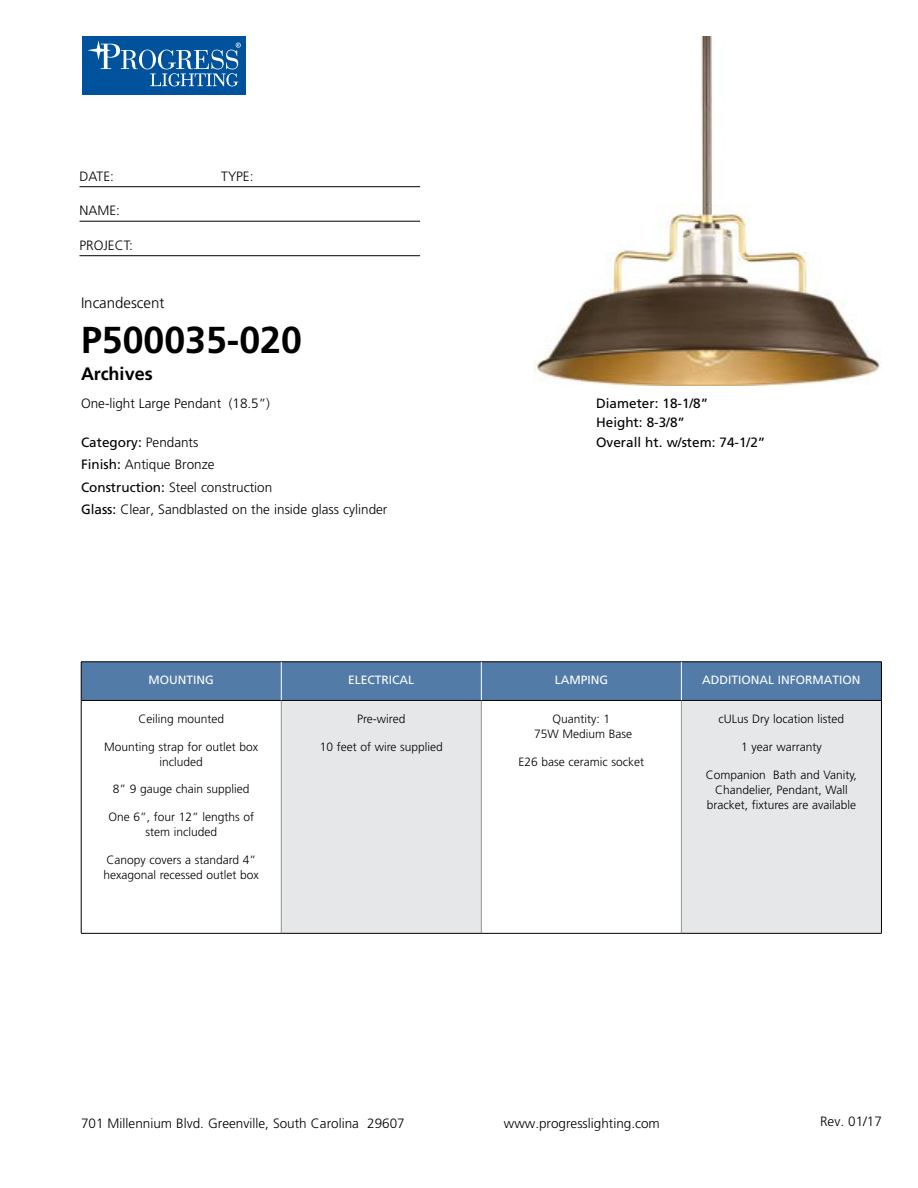
<style>
.page{position:relative;width:918px;height:1188px;background:#fff}
.page>*{position:absolute;margin:0;border:0;box-sizing:border-box;transform-origin:0 0}
.t1{font:700 37.5px "Frutiger LT Std";color:#000}
.t2{font:700 18px "Frutiger LT Std";color:#000}
.t3{font:300 15px "Frutiger LT Std";color:#000}
.t4{font:300 13.5px/22.5px "Frutiger LT Std";color:#000}
.t5{font:13.5px/19.5px "Frutiger LT Std";color:#000}
.t6{font:300 12px/15px "Frutiger LT Std";color:#000;text-align:center}
.t7{font:12px "Frutiger LT Std";color:#fff}
.s1{font-weight:400}
</style>
<div class="page">
<div style="left:82px;top:36px;width:164px;height:59px;background:#00529c"></div>
<svg style="left:139px;top:50px;width:17px;height:19px"></svg>
<div style="left:142px;top:50px;width:11px;height:19px;background:#00529c;border-radius:50%"></div>
<svg style="left:87px;top:40px;width:51px;height:29px"></svg>
<svg style="left:150px;top:43px;width:91px;height:43px"></svg>
<hr style="left:80px;top:186px;width:340px;height:1px;background:#000">
<hr style="left:80px;top:221px;width:340px;height:1px;background:#000">
<hr style="left:80px;top:255px;width:340px;height:1px;background:#000">
<div style="left:82px;top:663px;width:799px;height:37px;background:#527ba8"></div>
<div style="left:281px;top:700px;width:200px;height:233px;background:#e6e7e8"></div>
<div style="left:681px;top:700px;width:200px;height:233px;background:#e6e7e8"></div>
<hr style="left:281px;top:701px;width:1px;height:232px;background:#939598">
<hr style="left:481px;top:701px;width:1px;height:232px;background:#939598">
<hr style="left:681px;top:701px;width:1px;height:232px;background:#939598">
<hr style="left:81px;top:700px;width:200px;height:1px;background:#000">
<hr style="left:281px;top:700px;width:200px;height:1px;background:#000">
<hr style="left:481px;top:700px;width:200px;height:1px;background:#000">
<hr style="left:681px;top:700px;width:200px;height:1px;background:#000">
<hr style="left:81px;top:933px;width:200px;height:1px;background:#000">
<hr style="left:281px;top:933px;width:200px;height:1px;background:#000">
<hr style="left:481px;top:933px;width:200px;height:1px;background:#000">
<hr style="left:681px;top:933px;width:201px;height:1px;background:#000">
<hr style="left:81px;top:662px;width:200px;height:1px;background:#000">
<hr style="left:81px;top:662px;width:1px;height:38px;background:#000">
<hr style="left:281px;top:662px;width:200px;height:1px;background:#000">
<hr style="left:481px;top:662px;width:200px;height:1px;background:#000">
<hr style="left:681px;top:662px;width:201px;height:1px;background:#000">
<hr style="left:881px;top:662px;width:1px;height:38px;background:#000">
<hr style="left:81px;top:700px;width:1px;height:233px;background:#000">
<hr style="left:881px;top:700px;width:1px;height:233px;background:#000">
<hr style="left:281px;top:662px;width:1px;height:38px;background:#fff">
<hr style="left:681px;top:662px;width:1px;height:38px;background:#fff">
<hr style="left:481px;top:662px;width:1px;height:38px;background:#fff">
<img style="left:533px;top:36px;width:348px;height:349px">
<p class="t4" style="left:80px;top:165px;width:36px">DATE:</p>
<p class="t4" style="left:221px;top:165px;width:34px">TYPE:</p>
<p class="t4" style="left:80px;top:200px;width:42px">NAME:</p>
<p class="t4" style="left:80px;top:234px;width:55px">PROJECT:</p>
<p class="t3" style="left:81px;top:294px;width:85px">Incandescent</p>
<h1 class="t1" style="left:81px;top:318px;width:222px">P500035-020</h1>
<h2 class="t2" style="left:81px;top:363px;width:73px">Archives</h2>
<p class="t4" style="left:81px;top:392px;width:191px">One-light Large Pendant (18.5”)</p>
<p class="t4" style="left:81px;top:431px;width:308px"><span class="s1">Category:</span> Pendants<br><span class="s1">Finish:</span> Antique Bronze<br><span class="s1">Construction:</span> Steel construction<br><span class="s1">Glass:</span> Clear, Sandblasted on the inside glass cylinder</p>
<p class="t5" style="left:596px;top:393px;width:171px">Diameter: 18-1/8”<br>Height: 8-3/8”<br>Overall ht. w/stem: 74-1/2”</p>
<p class="t7" style="left:149px;top:673px;width:67px">MOUNTING</p>
<p class="t7" style="left:348px;top:673px;width:68px">ELECTRICAL</p>
<p class="t7" style="left:555px;top:673px;width:55px">LAMPING</p>
<p class="t7" style="left:702px;top:673px;width:160px">ADDITIONAL INFORMATION</p>
<p class="t6" style="left:138px;top:711px;width:87px">Ceiling mounted</p>
<p class="t6" style="left:104px;top:739px;width:156px">Mounting strap for outlet box included</p>
<p class="t6" style="left:113px;top:782px;width:138px">8” 9 gauge chain supplied</p>
<p class="t6" style="left:108px;top:810px;width:147px">One 6”, four 12” lengths of stem included</p>
<p class="t6" style="left:104px;top:853px;width:157px;text-align:left">Canopy covers a standard 4” hexagonal recessed outlet box</p>
<p class="t6" style="left:357px;top:712px;width:50px">Pre-wired</p>
<p class="t6" style="left:320px;top:739px;width:125px">10 feet of wire supplied</p>
<p class="t6" style="left:719px;top:712px;width:127px">cULus Dry location listed</p>
<p class="t6" style="left:741px;top:739px;width:82px">1 year warranty</p>
<p class="t6" style="left:706px;top:767px;width:152px">Companion Bath and Vanity,<br>Chandelier, Pendant, Wall bracket, fixtures are available</p>
<p class="t6" style="left:534px;top:712px;width:100px">Quantity: 1<br>75W Medium Base</p>
<p class="t6" style="left:519px;top:754px;width:127px">E26 base ceramic socket</p>
<p class="t4" style="left:81px;top:1112px;width:325px">701 Millennium Blvd. Greenville, South Carolina 29607</p>
<p class="t4" style="left:504px;top:1112px;width:158px">www.progresslighting.com</p>
<p class="t4" style="left:820px;top:1110px;width:63px">Rev. 01/17</p>
</div>
